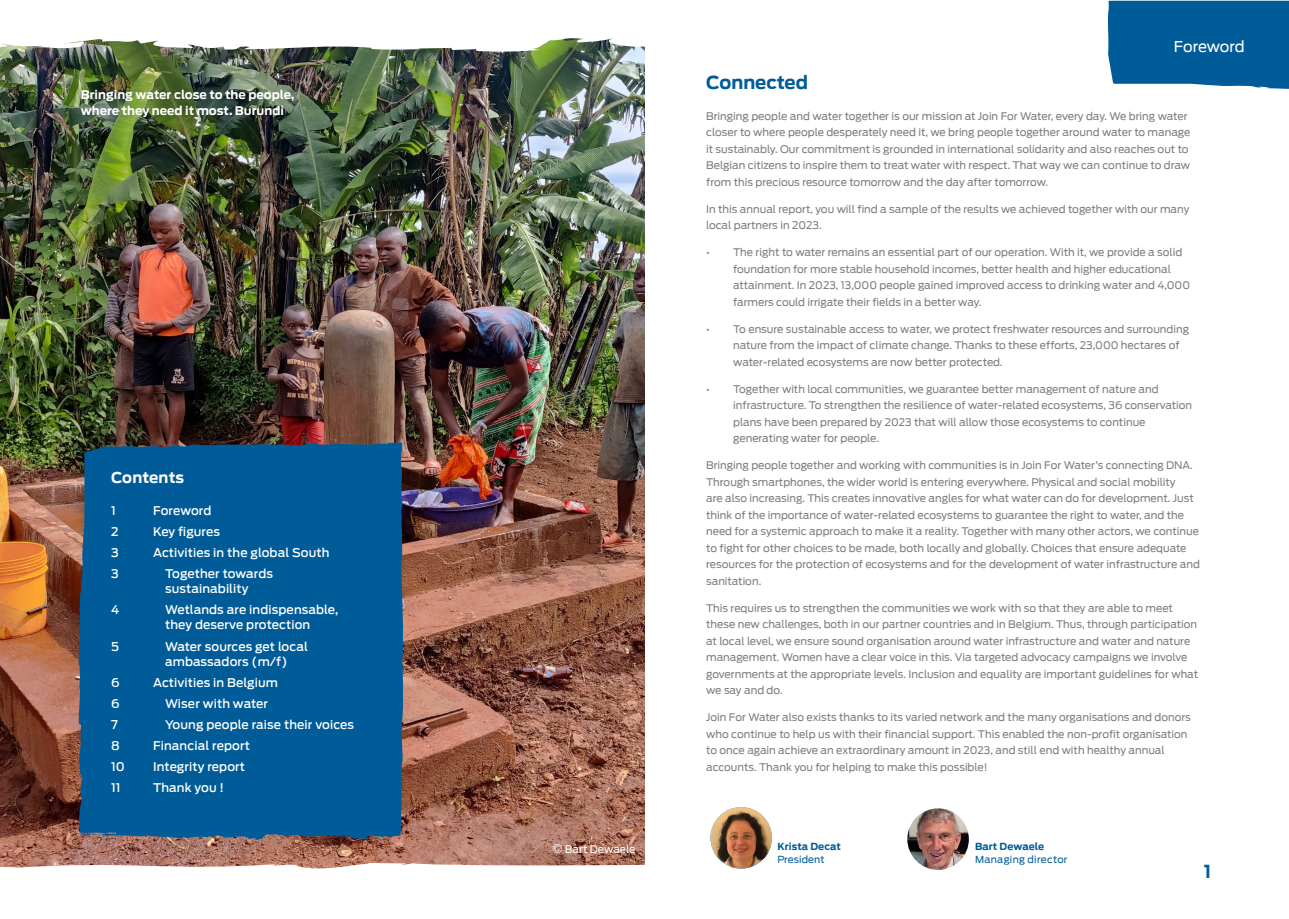
<style>
.page{position:relative;width:1289px;height:919px;background:#fff}
.page>*{position:absolute;margin:0;border:0;box-sizing:border-box;transform-origin:0 0}
.Subtitel_1{font:700 18px "Antenna";color:#005c98}
.t1{font:15px "Antenna";letter-spacing:-.01em;color:#fff}
.Subtitel_1-2{font:700 15px "Antenna";letter-spacing:.01em;color:#fff}
.Subtitel_1-3{font:500 12px/15px "Antenna";letter-spacing:.01em;color:#fff}
.lopende_teksten{font:700 12px/16.2px "Antenna";color:#fff}
.lopende_teksten-2{font:10.5px/16.5px "Antenna";color:#7b7e7f}
.lopende_teksten-3{font:10.5px "Antenna";color:#fff}
.t2{font:9.75px "Antenna";letter-spacing:.025em;color:#005c98}
.t3{font:700 9.75px "Antenna";letter-spacing:.005em;color:#005c98}
.s1{font-size:12px}
</style>
<div class="page">
<img style="left:0;top:38px;width:645px;height:831px">
<div style="left:78px;top:442px;width:325px;height:398px;background:#005c98"></div>
<div style="left:1108px;top:1px;width:180px;height:88px;background:#005c98"></div>
<img style="left:907px;top:808px;width:61px;height:61px;border-radius:31px">
<img style="left:710px;top:807px;width:62px;height:61px;border-radius:31px">
<p class="lopende_teksten" style="left:81px;top:86px;width:215px">Bringing water close to the people, where they need it most. Burundi</p>
<p class="Subtitel_1-2" style="left:111px;top:468px;width:75px">Contents</p>
<p class="Subtitel_1-3" style="left:111px;top:503px;width:6px">1</p>
<p class="Subtitel_1-3" style="left:153px;top:503px;width:60px">Foreword</p>
<p class="Subtitel_1-3" style="left:111px;top:524px;width:9px">2</p>
<p class="Subtitel_1-3" style="left:153px;top:524px;width:68px">Key figures</p>
<p class="Subtitel_1-3" style="left:111px;top:545px;width:9px">3</p>
<p class="Subtitel_1-3" style="left:153px;top:545px;width:178px">Activities in the global South</p>
<p class="Subtitel_1-3" style="left:111px;top:566px;width:9px">3</p>
<p class="Subtitel_1-3" style="left:165px;top:566px;width:110px">Together towards sustainability</p>
<p class="Subtitel_1-3" style="left:111px;top:602px;width:10px">4</p>
<p class="Subtitel_1-3" style="left:165px;top:602px;width:175px">Wetlands are indispensable, they deserve protection</p>
<p class="Subtitel_1-3" style="left:111px;top:638px;width:9px">5</p>
<p class="Subtitel_1-3" style="left:165px;top:638px;width:144px">Water sources get local ambassadors (m/f)</p>
<p class="Subtitel_1-3" style="left:111px;top:675px;width:10px">6</p>
<p class="Subtitel_1-3" style="left:153px;top:675px;width:126px">Activities in Belgium</p>
<p class="Subtitel_1-3" style="left:111px;top:696px;width:10px">6</p>
<p class="Subtitel_1-3" style="left:165px;top:696px;width:105px">Wiser with water</p>
<p class="Subtitel_1-3" style="left:111px;top:717px;width:8px">7</p>
<p class="Subtitel_1-3" style="left:165px;top:717px;width:190px">Young people raise their voices</p>
<p class="Subtitel_1-3" style="left:111px;top:738px;width:10px">8</p>
<p class="Subtitel_1-3" style="left:153px;top:738px;width:98px">Financial report</p>
<p class="Subtitel_1-3" style="left:111px;top:759px;width:15px">10</p>
<p class="Subtitel_1-3" style="left:153px;top:759px;width:93px">Integrity report</p>
<p class="Subtitel_1-3" style="left:111px;top:780px;width:11px">11</p>
<p class="Subtitel_1-3" style="left:153px;top:780px;width:73px">Thank you !</p>
<p class="lopende_teksten-3" style="left:552px;top:842px;width:85px"><span class="s1">©</span> Bart Dewaele</p>
<p class="t1" style="left:1173px;top:38px;width:72px">Foreword</p>
<p class="Subtitel_1" style="left:706px;top:71px;width:103px">Connected</p>
<p class="lopende_teksten-2" style="left:706px;top:108px;width:485px">Bringing people and water together is our mission at Join For Water, every day. We bring water closer to where people desperately need it, we bring people together around water to manage it sustainably. Our commitment is grounded in international solidarity and also reaches out to Belgian citizens to inspire them to treat water with respect. That way we can continue to draw from this precious resource tomorrow and the day after tomorrow.</p>
<p class="lopende_teksten-2" style="left:706px;top:201px;width:485px">In this annual report, you will find a sample of the results we achieved together with our many local partners in 2023.</p>
<p class="lopende_teksten-2" style="left:733px;top:244px;width:458px;text-indent:-27px">• The right to water remains an essential part of our operation. With it, we provide a solid foundation for more stable household incomes, better health and higher educational attainment. In 2023, 13,000 people gained improved access to drinking water and 4,000 farmers could irrigate their fields in a better way.</p>
<p class="lopende_teksten-2" style="left:733px;top:320px;width:457px;text-indent:-27px">• To ensure sustainable access to water, we protect freshwater resources and surrounding nature from the impact of climate change. Thanks to these efforts, 23,000 hectares of water-related ecosystems are now better protected.</p>
<p class="lopende_teksten-2" style="left:733px;top:380px;width:460px;text-indent:-27px">• Together with local communities, we guarantee better management of nature and infrastructure. To strengthen the resilience of water-related ecosystems, 36 conservation plans have been prepared by 2023 that will allow those ecosystems to continue generating water for people.</p>
<p class="lopende_teksten-2" style="left:706px;top:457px;width:495px">Bringing people together and working with communities is in Join For Water’s connecting DNA.<br>Through smartphones, the wider world is entering everywhere. Physical and social mobility<br>are also increasing. This creates innovative angles for what water can do for development. Just think of the importance of water-related ecosystems to guarantee the right to water, and the need for a systemic approach to make it a reality. Together with many other actors, we continue to fight for other choices to be made, both locally and globally. Choices that ensure adequate resources for the protection of ecosystems and for the development of water infrastructure and sanitation.</p>
<p class="lopende_teksten-2" style="left:706px;top:599px;width:493px">This requires us to strengthen the communities we work with so that they are able to meet these new challenges, both in our partner countries and in Belgium. Thus, through participation at local level, we ensure sound organisation around water infrastructure and water and nature management. Women have a clear voice in this. Via targeted advocacy campaigns we involve governments at the appropriate levels. Inclusion and equality are important guidelines for what we say and do.</p>
<p class="lopende_teksten-2" style="left:706px;top:709px;width:486px">Join For Water also exists thanks to its varied network and the many organisations and donors who continue to help us with their financial support. This enabled the non-profit organisation to once again achieve an extraordinary amount in 2023, and still end with healthy annual accounts. Thank you for helping to make this possible!</p>
<p class="t3" style="left:777px;top:840px;width:65px">Krista Decat</p>
<p class="t2" style="left:777px;top:853px;width:49px">President</p>
<p class="t3" style="left:975px;top:840px;width:71px">Bart Dewaele</p>
<p class="t2" style="left:975px;top:853px;width:94px">Managing director</p>
<p class="Subtitel_1" style="left:1203px;top:860px;width:9px">1</p>
</div>
